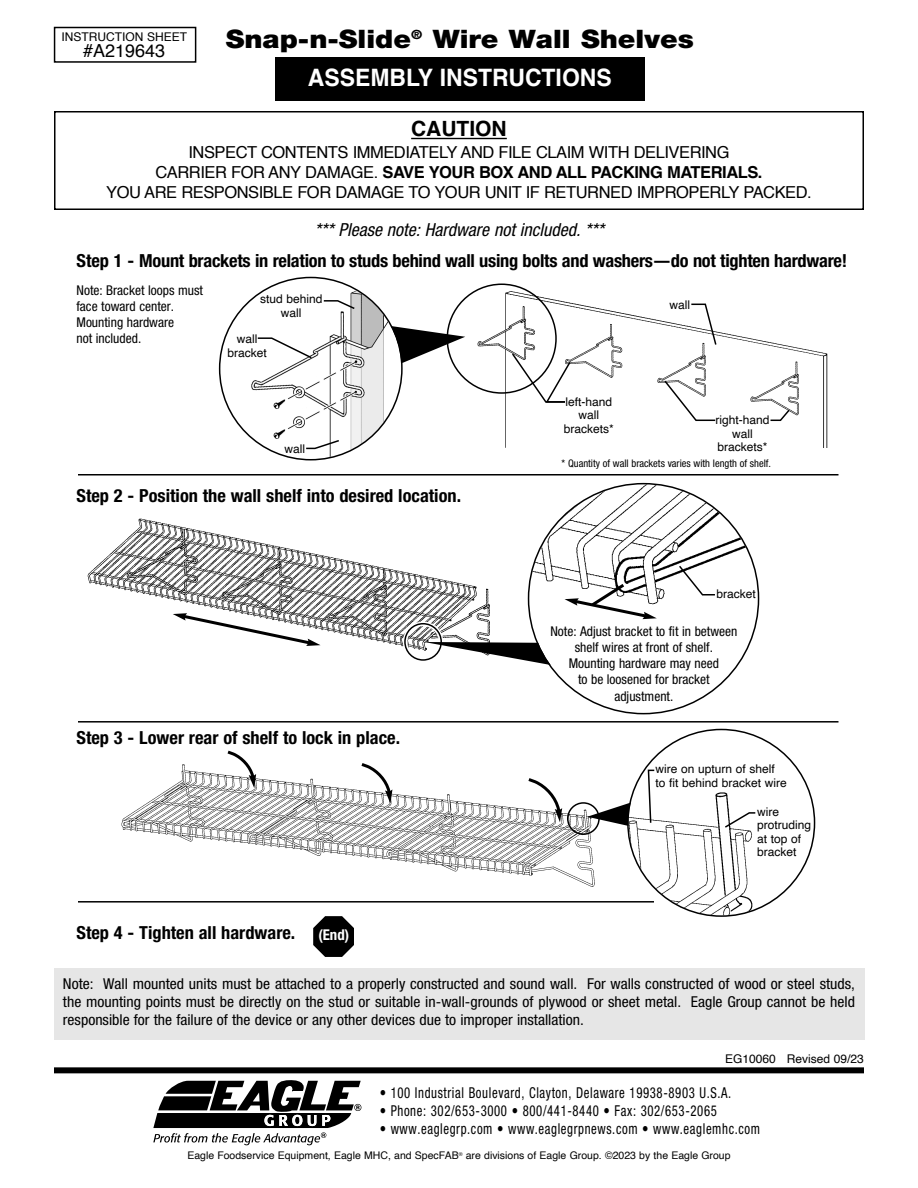
<style>
.page{position:relative;width:918px;height:1188px;background:#fff}
.page>*{position:absolute;margin:0;border:0;box-sizing:border-box;transform-origin:0 0}
.t1{font:900 25.5px "Helvetica Neue LT Pro";color:#000;scale:1.1 1}
.t2{font:700 24px "Helvetica";color:#fff;scale:.95 1}
.t3{font:700 21px "Helvetica";color:#000}
.t4{font:700 condensed 18px "Helvetica Neue LT Pro";color:#000}
.t5{font:italic condensed 18px "Helvetica Neue LT Pro";color:#000}
.t6{font:18px "Helvetica";color:#000}
.t7{font:16.5px/19.8px "Helvetica";letter-spacing:-.03em;color:#000;text-align:center}
.t8{font:condensed 15px/18px "Helvetica Neue LT Pro";letter-spacing:.05em;color:#000;text-align:justify;scale:1.05 1}
.t9{font:condensed 15px "Helvetica Neue LT Pro";letter-spacing:.05em;color:#000;scale:.85 1}
.t10{font:700 condensed 14.85px "Helvetica Neue LT Pro";color:#fff}
.t11{font:condensed 13.5px/16.2px "Helvetica Neue LT Pro";color:#000}
.t12{font:12px/13.5px "Helvetica";color:#000;text-align:center}
.t13{font:10.5px "Helvetica";color:#000}
.t14{font:condensed 10.5px "Helvetica Neue LT Pro";color:#000}
.s1{font-weight:700}
</style>
<div class="page">
<hr style="left:78px;top:901px;width:576px;height:2px;background:#000">
<img style="left:572px;top:303px;width:256px;height:145px">
<img style="left:87px;top:518px;width:403px;height:129px">
<img style="left:121px;top:764px;width:404px;height:111px">
<div style="left:275px;top:57px;width:370px;height:43px;background:#000"></div>
<div style="left:54px;top:111px;width:810px;height:99px;border:2px solid #000"></div>
<hr style="left:411px;top:138px;width:96px;height:1px;background:#000">
<svg style="left:690px;top:303px;width:28px;height:43px"></svg>
<svg style="left:173px;top:613px;width:148px;height:33px"></svg>
<svg style="left:403px;top:622px;width:125px;height:39px"></svg>
<svg style="left:219px;top:277px;width:353px;height:183px"></svg>
<svg style="left:663px;top:379px;width:54px;height:43px"></svg>
<svg style="left:769px;top:408px;width:22px;height:14px"></svg>
<hr style="left:78px;top:474px;width:760px;height:2px;background:#000">
<hr style="left:78px;top:721px;width:760px;height:2px;background:#000">
<svg style="left:528px;top:483px;width:231px;height:231px"></svg>
<svg style="left:565px;top:581px;width:92px;height:39px"></svg>
<svg style="left:678px;top:564px;width:38px;height:32px"></svg>
<svg style="left:525px;top:729px;width:290px;height:188px"></svg>
<svg style="left:358px;top:763px;width:34px;height:41px"></svg>
<svg style="left:224px;top:750px;width:32px;height:38px"></svg>
<div style="left:54px;top:968px;width:810px;height:72px;background:#e6e6e6"></div>
<svg style="left:313px;top:916px;width:41px;height:41px"></svg>
<div style="left:54px;top:27px;width:142px;height:36px;border:2px solid #000"></div>
<svg style="left:153px;top:1080px;width:208px;height:65px"></svg>
<div style="left:54px;top:1067px;width:810px;height:6px;background:#000"></div>
<p class="t12" style="left:61px;top:31px;width:127px">INSTRUCTION SHEET</p>
<p class="t6" style="left:83px;top:43px;width:84px">#A219643</p>
<h1 class="t1" style="left:226px;top:24px;width:427px">Snap-n-Slide<sup>®</sup> Wire Wall Shelves</h1>
<h2 class="t2" style="left:308px;top:67px;width:321px">ASSEMBLY INSTRUCTIONS</h2>
<h3 class="t3" style="left:411px;top:120px;width:97px">CAUTION</h3>
<p class="t7" style="left:106px;top:144px;width:707px">INSPECT CONTENTS IMMEDIATELY AND FILE CLAIM WITH DELIVERING<br>CARRIER FOR ANY DAMAGE. <span class="s1">SAVE YOUR BOX AND ALL PACKING MATERIALS.<br></span>YOU ARE RESPONSIBLE FOR DAMAGE TO YOUR UNIT IF RETURNED IMPROPERLY PACKED.</p>
<p class="t5" style="left:315px;top:219px;width:291px">*** Please note: Hardware not included. ***</p>
<p class="t4" style="left:76px;top:254px;width:772px">Step 1 - Mount brackets in relation to studs behind wall using bolts and washers—do not tighten hardware!</p>
<p class="t11" style="left:76px;top:283px;width:128px">Note: Bracket loops must face toward center.<br>Mounting hardware<br>not included.</p>
<p class="t12" style="left:260px;top:293px;width:64px">stud behind wall</p>
<p class="t12" style="left:227px;top:333px;width:41px;line-height:14.4px">wall bracket</p>
<p class="t12" style="left:285px;top:443px;width:22px">wall</p>
<p class="t4" style="left:76px;top:489px;width:386px">Step 2 - Position the wall shelf into desired location.</p>
<p class="t4" style="left:76px;top:731px;width:325px">Step 3 - Lower rear of shelf to lock in place.</p>
<p class="t4" style="left:76px;top:926px;width:220px">Step 4 - Tighten all hardware.</p>
<p class="t10" style="left:318px;top:929px;width:32px">(End)</p>
<p class="t12" style="left:564px;top:396px;width:52px">left-hand wall brackets*</p>
<p class="t12" style="left:669px;top:299px;width:22px">wall</p>
<p class="t12" style="left:716px;top:414px;width:56px">right-hand wall brackets*</p>
<p class="t14" style="left:562px;top:459px;width:211px">* Quantity of wall brackets varies with length of shelf.</p>
<p class="t12" style="left:716px;top:588px;width:41px">bracket</p>
<p class="t11" style="left:550px;top:624px;width:189px;text-align:center">Note: Adjust bracket to fit in between shelf wires at front of shelf.<br>Mounting hardware may need<br>to be loosened for bracket adjustment.</p>
<p class="t12" style="left:656px;top:763px;width:133px;text-align:left">wire on upturn of shelf to fit behind bracket wire</p>
<p class="t12" style="left:757px;top:806px;width:56px;text-align:left">wire protruding at top of bracket</p>
<p class="t8" style="left:63px;top:976px;width:756px">Note: Wall mounted units must be attached to a properly constructed and sound wall. For walls constructed of wood or steel studs, the mounting points must be directly on the stud or suitable in-wall-grounds of plywood or sheet metal. Eagle Group cannot be held responsible for the failure of the device or any other devices due to improper installation.</p>
<p class="t12" style="left:725px;top:1053px;width:140px">EG10060 Revised 09/23</p>
<p class="t9" style="left:380px;top:1087px;width:415px">• 100 Industrial Boulevard, Clayton, Delaware 19938-8903 U.S.A.</p>
<p class="t9" style="left:380px;top:1105px;width:398px">• Phone: 302/653-3000 • 800/441-8440 • Fax: 302/653-2065</p>
<p class="t9" style="left:380px;top:1123px;width:449px">• www.eaglegrp.com • www.eaglegrpnews.com • www.eaglemhc.com</p>
<p class="t13" style="left:187px;top:1151px;width:545px">Eagle Foodservice Equipment, Eagle MHC, and SpecFAB<sup>®</sup> are divisions of Eagle Group. ©2023 by the Eagle Group</p>
</div>
